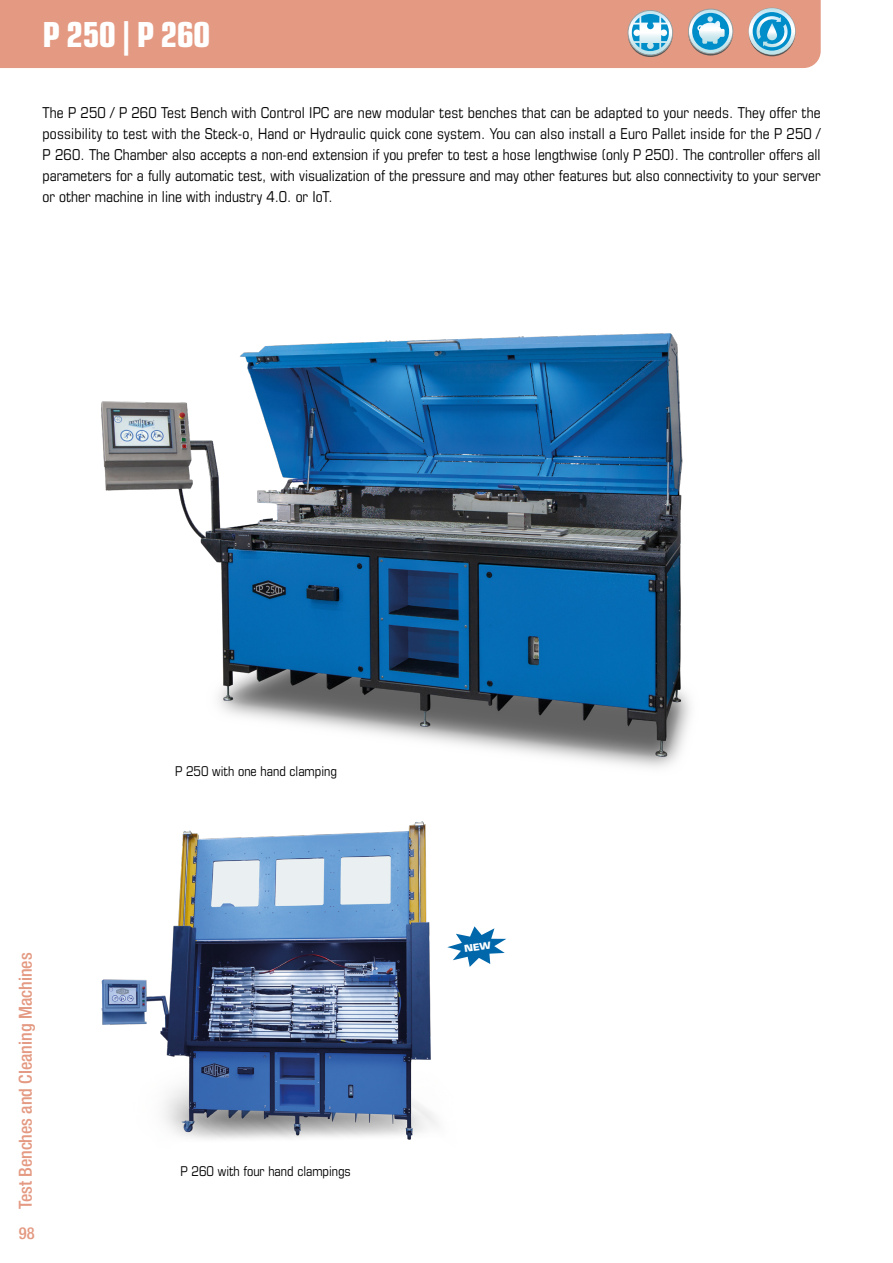
<style>
.page{position:relative;width:893px;height:1263px;background:#fff}
.page>*{position:absolute;margin:0;border:0;box-sizing:border-box;transform-origin:0 0}
.t1{font:700 condensed 34.5px "Eurostile LT Std";letter-spacing:-.03em;color:#fff}
.t2{font:500 condensed 18px "Helvetica Neue LT Pro";color:#e49982}
.t3{font:500 condensed 16.5px "Helvetica Neue LT Pro";color:#e49982}
.t4{font:condensed 15px/21px "Eurostile LT Std";color:#000;text-align:justify}
.t5{font:condensed 13.5px "Eurostile LT Std";color:#000}
</style>
<div class="page">
<div style="left:0;top:0;width:821px;height:68px;background:#e49982"></div>
<img style="left:101px;top:333px;width:590px;height:435px">
<img style="left:101px;top:821px;width:336px;height:319px">
<svg style="left:628px;top:10px;width:47px;height:47px"></svg>
<div style="left:628px;top:10px;width:45px;height:45px;border:1px solid #9d9d9c;border-radius:50%"></div>
<svg style="left:688px;top:9px;width:45px;height:45px;background:#90b8ca"></svg>
<div style="left:688px;top:9px;width:45px;height:45px;border:1px solid #9d9d9c;border-radius:50%"></div>
<svg style="left:749px;top:8px;width:46px;height:47px;background:#84b6cb"></svg>
<svg style="left:447px;top:926px;width:59px;height:41px"></svg>
<h1 class="t1" style="left:43px;top:14px;width:169px">P 250 | P 260</h1>
<p class="t4" style="left:43px;top:101px;width:780px">The P 250 / P 260 Test Bench with Control IPC are new modular test benches that can be adapted to your needs. They offer the possibility to test with the Steck-o, Hand or Hydraulic quick cone system. You can also install a Euro Pallet inside for the P 250 / P 260. The Chamber also accepts a non-end extension if you prefer to test a hose lengthwise (only P 250). The controller offers all parameters for a fully automatic test, with visualization of the pressure and may other features but also connectivity to your server or other machine in line with industry 4.0. or IoT.</p>
<p class="t2" style="left:15px;top:1209px;width:258px;rotate:-90deg">Test Benches and Cleaning Machines</p>
<p class="t3" style="left:19px;top:1223px;width:17px">98</p>
<p class="t5" style="left:175px;top:763px;width:163px">P 250 with one hand clamping</p>
<p class="t5" style="left:181px;top:1163px;width:172px">P 260 with four hand clampings</p>
</div>
